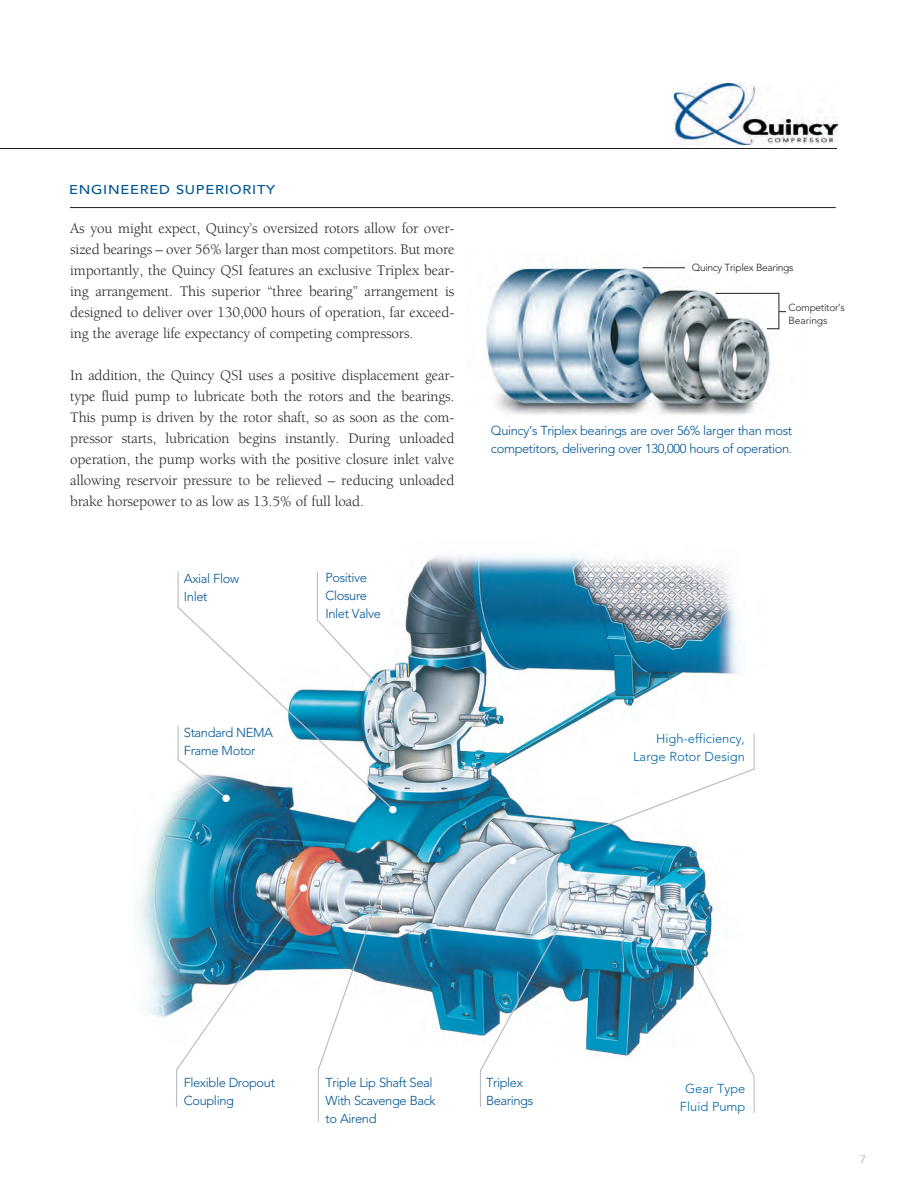
<style>
.page{position:relative;width:918px;height:1188px;background:#fff}
.page>*{position:absolute;margin:0;border:0;box-sizing:border-box;transform-origin:0 0}
.QNCY_Body{font:15px/21px "Berkeley Std";letter-spacing:-.01em;color:#231f20;text-align:justify}
.Subheads{font:15px/21px "Berkeley Std";letter-spacing:-.01em;color:#231f20;text-align:justify}
.QNCY_Call_outs{font:300 12.9px/18px "Avenir";letter-spacing:-.03em;color:#005595}
.Call_outs{font:300 12.9px "Avenir";letter-spacing:-.03em;color:#005595}
.QNCY_Call_outs-2{font:300 12.9px/18px "Avenir";color:#0067a5;text-align:center}
.Subheads-2{font:500 12.75px "Avenir";letter-spacing:.05em;color:#005595;scale:1.15 1}
.t1{font:300 10.5px "Avenir";color:#a8a9ad;scale:1.2 1}
.Call_outs-2{font:300 10.2px "Avenir";letter-spacing:-.03em;color:#231f20}
.Call_outs-3{font:300 10.2px "Avenir";letter-spacing:-.01em;color:#231f20}
</style>
<div class="page">
<img style="left:674px;top:83px;width:163px;height:61px">
<hr style="left:0;top:148px;width:837px;height:1px;background:#231f20">
<img style="left:486px;top:264px;width:300px;height:151px">
<hr style="left:643px;top:267px;width:42px;height:1px;background:#231f20">
<hr style="left:716px;top:293px;width:63px;height:1px;background:#231f20">
<hr style="left:778px;top:293px;width:1px;height:36px;background:#231f20">
<hr style="left:70px;top:207px;width:766px;height:1px;background:#231f20">
<img style="left:138px;top:555px;width:616px;height:502px">
<img style="left:175px;top:887px;width:130px;height:185px">
<hr style="left:480px;top:1070px;width:1px;height:37px;background:#bcbdc0">
<svg style="left:479px;top:880px;width:106px;height:191px"></svg>
<hr style="left:176px;top:1070px;width:1px;height:37px;background:#bcbdc0">
<svg style="left:317px;top:867px;width:72px;height:203px"></svg>
<hr style="left:318px;top:1070px;width:1px;height:52px;background:#bcbdc0">
<svg style="left:176px;top:605px;width:219px;height:206px"></svg>
<hr style="left:178px;top:571px;width:1px;height:37px;background:#bcbdc0">
<hr style="left:317px;top:571px;width:1px;height:49px;background:#bcbdc0">
<div style="left:384px;top:865px;width:8px;height:7px;background:#fff;border-radius:50%"></div>
<div style="left:300px;top:884px;width:7px;height:8px;background:#fff;border-radius:50%"></div>
<div style="left:389px;top:806px;width:8px;height:7px;background:#fff;border-radius:50%"></div>
<svg style="left:672px;top:920px;width:83px;height:158px"></svg>
<hr style="left:754px;top:734px;width:1px;height:35px;background:#bcbdc0">
<hr style="left:754px;top:1076px;width:1px;height:37px;background:#bcbdc0">
<svg style="left:512px;top:767px;width:243px;height:95px"></svg>
<div style="left:509px;top:857px;width:7px;height:7px;background:#fff;border-radius:50%"></div>
<div style="left:670px;top:918px;width:8px;height:8px;background:#fff;border-radius:50%"></div>
<div style="left:580px;top:878px;width:7px;height:7px;background:#fff;border-radius:50%"></div>
<p class="Subheads-2" style="left:69px;top:182px;width:181px">ENGINEERED SUPERIORITY</p>
<p class="Subheads" style="left:70px;top:218px;width:386px">As you might expect, Quincy’s oversized rotors allow for over&shy;sized bearings – over 56% larger than most competitors. But more importantly, the Quincy QSI features an exclusive Triplex bear&shy;ing arrangement. This superior “three bearing” arrangement is designed to deliver over 130,000 hours of operation, far exceed&shy;ing the average life expectancy of competing compressors.</p>
<p class="QNCY_Body" style="left:70px;top:365px;width:386px">In addition, the Quincy QSI uses a positive displacement gear&shy;type fluid pump to lubricate both the rotors and the bearings.<br>This pump is driven by the rotor shaft, so as soon as the com&shy;pressor starts, lubrication begins instantly. During unloaded operation, the pump works with the positive closure inlet valve allowing reservoir pressure to be relieved – reducing unloaded brake horsepower to as low as 13.5% of full load.</p>
<p class="QNCY_Call_outs" style="left:184px;top:569px;width:57px">Axial Flow</p>
<p class="QNCY_Call_outs" style="left:184px;top:587px;width:25px">Inlet</p>
<p class="QNCY_Call_outs" style="left:325px;top:569px;width:43px">Positive</p>
<p class="QNCY_Call_outs" style="left:325px;top:587px;width:57px">Closure<br>Inlet Valve</p>
<p class="Call_outs-2" style="left:692px;top:262px;width:103px">Quincy Triplex Bearings</p>
<p class="Call_outs-2" style="left:789px;top:302px;width:58px">Competitor’s</p>
<p class="Call_outs-3" style="left:789px;top:314px;width:40px">Bearings</p>
<p class="Call_outs" style="left:491px;top:423px;width:303px">Quincy’s Triplex bearings are over 56% larger than most</p>
<p class="Call_outs" style="left:491px;top:441px;width:303px">competitors, delivering over 130,000 hours of operation.</p>
<p class="QNCY_Call_outs" style="left:184px;top:723px;width:91px">Standard NEMA</p>
<p class="QNCY_Call_outs" style="left:184px;top:741px;width:73px">Frame Motor</p>
<p class="QNCY_Call_outs-2" style="left:656px;top:729px;width:90px">High-efficiency,</p>
<p class="QNCY_Call_outs-2" style="left:633px;top:747px;width:113px">Large Rotor Design</p>
<p class="QNCY_Call_outs" style="left:184px;top:1074px;width:93px">Flexible Dropout<br>Coupling</p>
<p class="QNCY_Call_outs" style="left:326px;top:1074px;width:112px">Triple Lip Shaft Seal<br>With Scavenge Back to Airend</p>
<p class="QNCY_Call_outs" style="left:486px;top:1074px;width:49px">Triplex<br>Bearings</p>
<p class="QNCY_Call_outs-2" style="left:680px;top:1080px;width:67px">Gear Type<br>Fluid Pump</p>
<p class="t1" style="left:860px;top:1153px;width:7px">7</p>
</div>
